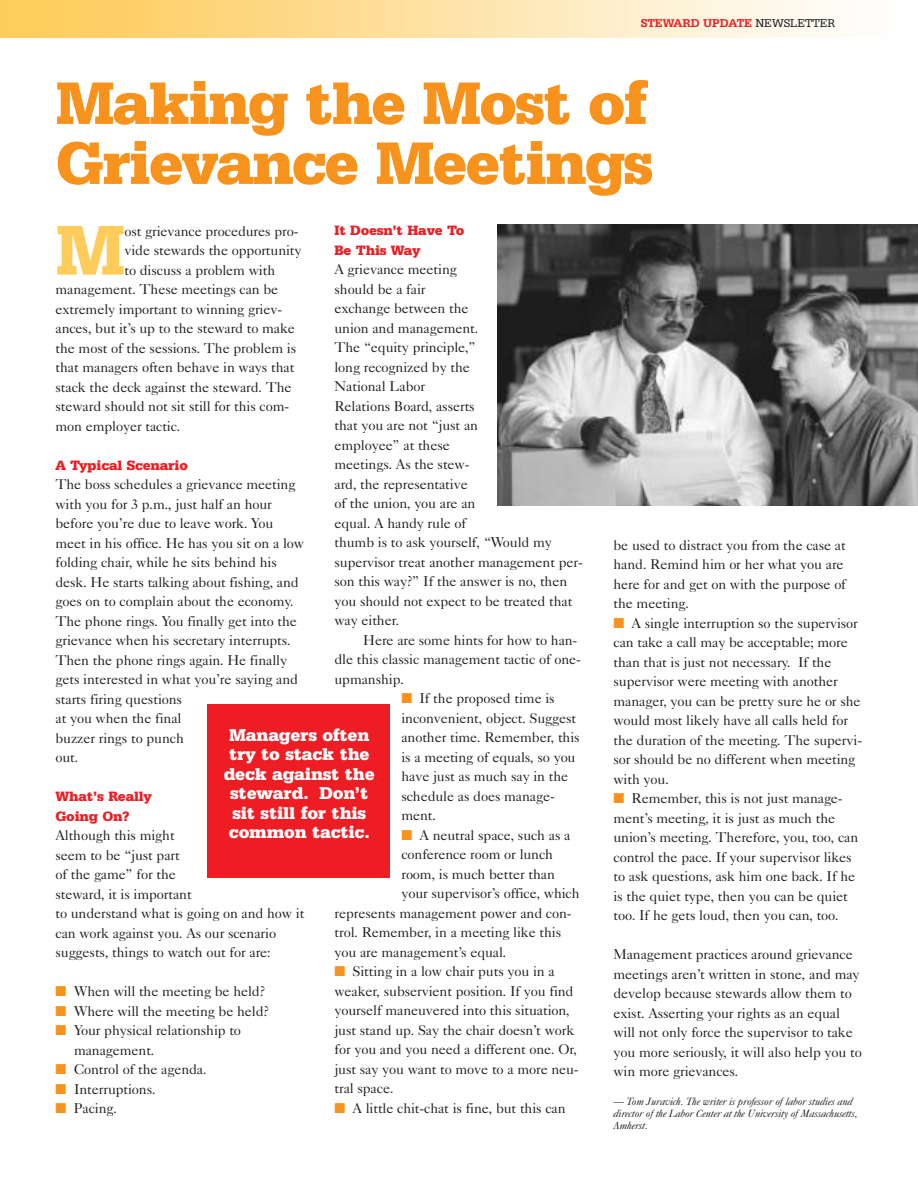
<style>
.page{position:relative;width:918px;height:1188px;background:#fff}
.page>*{position:absolute;margin:0;border:0;box-sizing:border-box;transform-origin:0 0}
.t1{font:900 74.25px "Serifa BT";color:#fecc5b}
.t2{font:900 63px/60px "Serifa BT";letter-spacing:-.035em;color:#f7931d}
.t3{font:900 18px/19.5px "Serifa BT";letter-spacing:-.01em;color:#fff;text-align:center}
.t4{font:14.25px/19.5px "Caslon Five Forty";letter-spacing:-.01em;color:#231f20}
.t5{font:900 14.25px/19.5px "Serifa BT";letter-spacing:-.01em;color:#ee1d23}
.t6{font:700 12px "Serifa BT";letter-spacing:-.005em;color:#ee1d23}
.t7{font:italic 10.5px/12px "Caslon Five Forty";letter-spacing:-.015em;color:#231f20}
.s1{font-weight:400;color:#231f20}
.s2{color:#f7931d}
</style>
<div class="page">
<img style="left:0;top:0;width:833px;height:38px">
<img style="left:497px;top:224px;width:421px;height:282px">
<div style="left:207px;top:704px;width:182px;height:174px;background:#ee1d23"></div>
<p class="t6" style="left:641px;top:19px;width:196px">STEWARD UPDATE <span class="s1">NEWSLETTER</span></p>
<h2 class="t2" style="left:56px;top:79px;width:599px">Making the Most of<br>Grievance Meetings</h2>
<h1 class="t1" style="left:56px;top:226px;width:71px">M</h1>
<p class="t4" style="left:124px;top:223px;width:176px">ost grievance procedures pro-</p>
<p class="t5" style="left:334px;top:222px;width:131px">It Doesn’t Have To<br>Be This Way</p>
<p class="t4" style="left:334px;top:261px;width:250px">A grievance meeting<br>should be a fair<br>exchange between the<br>union and management.<br>The “equity principle,”<br>long recognized by the<br>National Labor<br>Relations Board, asserts<br>that you are not “just an<br>employee” at these<br>meetings. As the stew-<br>ard, the representative<br>of the union, you are an<br>equal. A handy rule of<br>thumb is to ask yourself, “Would my supervisor treat another management per&shy;son this way?” If the answer is no, then you should not expect to be treated that way either.</p>
<p class="t4" style="left:334px;top:631px;width:248px;text-indent:29px">Here are some hints for how to han&shy;dle this classic management tactic of one&shy;upmanship.</p>
<p class="t4" style="left:401px;top:690px;width:180px"><span class="s2">■</span> If the proposed time is inconvenient, object. Suggest another time. Remember, this is a meeting of equals, so you have just as much say in the schedule as does manage&shy;ment.</p>
<p class="t4" style="left:401px;top:826px;width:171px"><span class="s2">■</span> A neutral space, such as a</p>
<p class="t4" style="left:401px;top:846px;width:153px">conference room or lunch</p>
<p class="t4" style="left:401px;top:865px;width:155px">room, is much better than</p>
<p class="t4" style="left:401px;top:885px;width:180px">your supervisor’s office, which</p>
<p class="t4" style="left:335px;top:904px;width:239px">represents management power and con-</p>
<p class="t4" style="left:335px;top:924px;width:228px">trol. Remember, in a meeting like this</p>
<p class="t4" style="left:335px;top:943px;width:174px">you are management’s equal.</p>
<p class="t4" style="left:334px;top:963px;width:246px"><span class="s2">■</span> Sitting in a low chair puts you in a weaker, subservient position. If you find yourself maneuvered into this situation, just stand up. Say the chair doesn’t work for you and you need a different one. Or, just say you want to move to a more neu&shy;tral space.</p>
<p class="t4" style="left:334px;top:1099px;width:233px"><span class="s2">■</span> A little chit-chat is fine, but this can</p>
<p class="t4" style="left:124px;top:242px;width:179px">vide stewards the opportunity</p>
<p class="t4" style="left:124px;top:262px;width:152px">to discuss a problem with</p>
<p class="t4" style="left:56px;top:281px;width:224px">management. These meetings can be</p>
<p class="t4" style="left:56px;top:301px;width:228px">extremely important to winning griev-</p>
<p class="t4" style="left:56px;top:320px;width:241px">ances, but it’s up to the steward to make</p>
<p class="t4" style="left:56px;top:340px;width:242px">the most of the sessions. The problem is</p>
<p class="t4" style="left:56px;top:359px;width:240px">that managers often behave in ways that</p>
<p class="t4" style="left:56px;top:379px;width:238px">stack the deck against the steward. The</p>
<p class="t4" style="left:56px;top:398px;width:235px">steward should not sit still for this com-</p>
<p class="t4" style="left:56px;top:418px;width:127px">mon employer tactic.</p>
<p class="t5" style="left:56px;top:457px;width:134px">A Typical Scenario</p>
<p class="t4" style="left:56px;top:476px;width:250px">The boss schedules a grievance meeting with you for 3 p.m., just half an hour before you’re due to leave work. You meet in his office. He has you sit on a low folding chair, while he sits behind his desk. He starts talking about fishing, and goes on to complain about the economy.<br>The phone rings. You finally get into the grievance when his secretary interrupts.<br>Then the phone rings again. He finally gets interested in what you’re saying and starts firing questions<br>at you when the final<br>buzzer rings to punch<br>out.</p>
<p class="t5" style="left:56px;top:788px;width:98px">What’s Really<br>Going On?</p>
<p class="t4" style="left:56px;top:827px;width:250px">Although this might<br>seem to be “just part<br>of the game” for the<br>steward, it is important<br>to understand what is going on and how it can work against you. As our scenario suggests, things to watch out for are:</p>
<p class="t4" style="left:56px;top:983px;width:211px"><span class="s2">■</span> When will the meeting be held?</p>
<p class="t4" style="left:56px;top:1003px;width:215px"><span class="s2">■</span> Where will the meeting be held?</p>
<p class="t4" style="left:74px;top:1022px;width:169px;text-indent:-19px"><span class="s2">■</span> Your physical relationship to management.</p>
<p class="t4" style="left:56px;top:1061px;width:153px"><span class="s2">■</span> Control of the agenda.</p>
<p class="t4" style="left:56px;top:1081px;width:102px"><span class="s2">■</span> Interruptions.</p>
<p class="t4" style="left:56px;top:1100px;width:63px"><span class="s2">■</span> Pacing.</p>
<p class="t3" style="left:224px;top:727px;width:152px">Managers often try to stack the deck against the steward. Don’t sit still for this common tactic.</p>
<p class="t4" style="left:614px;top:537px;width:234px">be used to distract you from the case at hand. Remind him or her what you are here for and get on with the purpose of the meeting.</p>
<p class="t4" style="left:613px;top:615px;width:250px"><span class="s2">■</span> A single interruption so the supervisor can take a call may be acceptable; more than that is just not necessary. If the supervisor were meeting with another manager, you can be pretty sure he or she would most likely have all calls held for the duration of the meeting. The supervi&shy;sor should be no different when meeting with you.</p>
<p class="t4" style="left:613px;top:790px;width:246px"><span class="s2">■</span> Remember, this is not just manage&shy;ment’s meeting, it is just as much the union’s meeting. Therefore, you, too, can control the pace. If your supervisor likes to ask questions, ask him one back. If he is the quiet type, then you can be quiet too. If he gets loud, then you can, too.</p>
<p class="t4" style="left:613px;top:946px;width:250px">Management practices around grievance meetings aren’t written in stone, and may develop because stewards allow them to exist. Asserting your rights as an equal will not only force the supervisor to take you more seriously, it will also help you to win more grievances.</p>
<p class="t7" style="left:614px;top:1096px;width:245px">— Tom Juravich. The writer is professor of labor studies and director of the Labor Center at the University of Massachusetts,<br>Amherst.</p>
</div>
